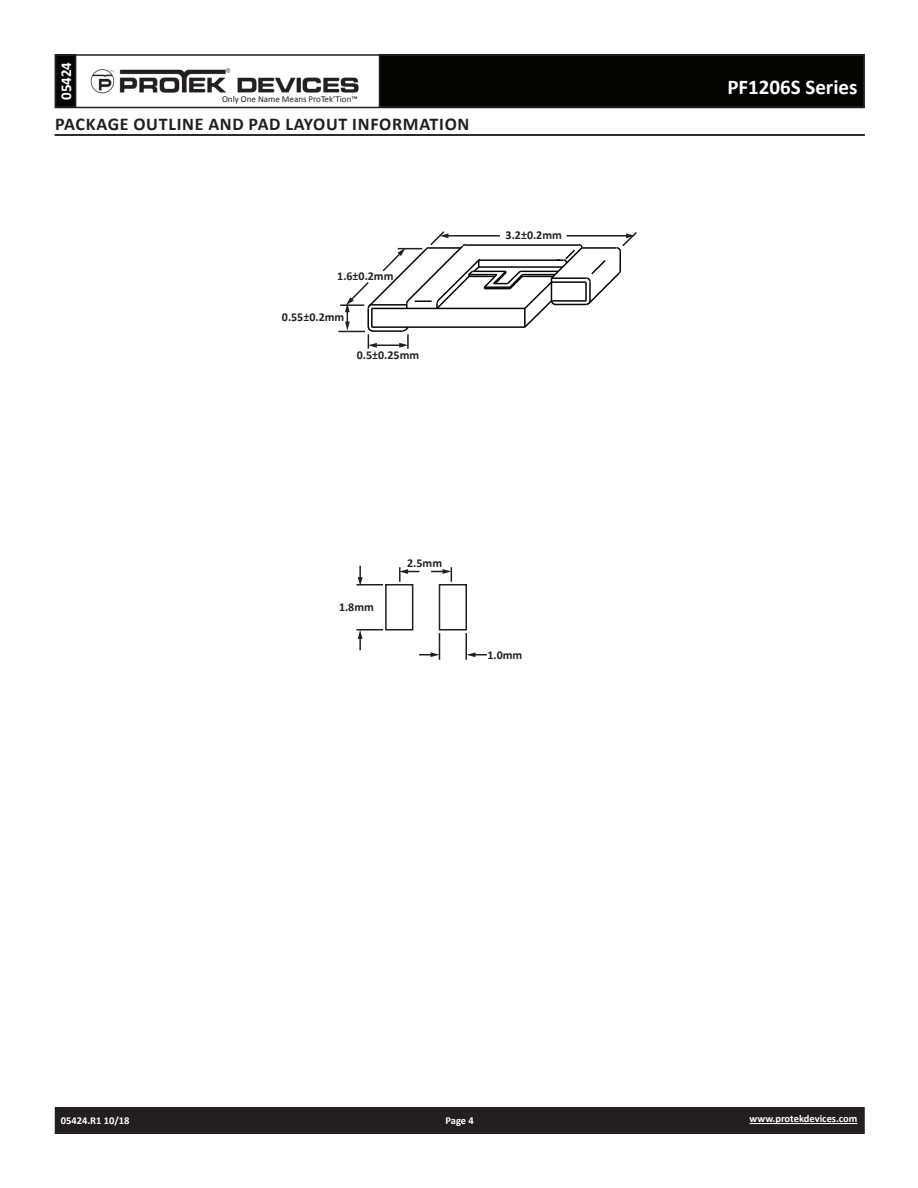
<style>
.page{position:relative;width:918px;height:1188px;background:#fff}
.page>*{position:absolute;margin:0;border:0;box-sizing:border-box;transform-origin:0 0}
.t1{font:700 21px "Calibri";color:#fff}
.t2{font:700 18px "Calibri";letter-spacing:.04em;color:#231f20}
.t3{font:700 15px "Calibri";color:#fff}
.t4{font:700 12px "Calibri";color:#231f20}
.t5{font:700 10.5px "Calibri";color:#fff}
.t6{font:9px "Calibri";color:#231f20}
</style>
<div class="page">
<div style="left:56px;top:1108px;width:808px;height:25px;background:#231f20"></div>
<div style="left:55px;top:1107px;width:810px;height:27px;border:2px solid #231f20"></div>
<div style="left:56px;top:55px;width:20px;height:52px;background:#040503"></div>
<div style="left:55px;top:54px;width:21px;height:54px;border:2px solid #231f20"></div>
<div style="left:380px;top:55px;width:484px;height:52px;background:#040503"></div>
<div style="left:55px;top:54px;width:810px;height:54px;border:2px solid #231f20"></div>
<img style="left:90px;top:68px;width:269px;height:26px">
<hr style="left:750px;top:1123px;width:107px;height:1px;background:#fff">
<hr style="left:55px;top:134px;width:810px;height:2px;background:#231f20">
<div style="left:385px;top:584px;width:28px;height:47px;border:2px solid #231f20"></div>
<div style="left:439px;top:584px;width:28px;height:47px;border:2px solid #231f20"></div>
<svg style="left:399px;top:567px;width:20px;height:15px"></svg>
<svg style="left:431px;top:567px;width:21px;height:15px"></svg>
<hr style="left:356px;top:584px;width:27px;height:2px;background:#231f20">
<hr style="left:356px;top:629px;width:27px;height:2px;background:#231f20">
<svg style="left:419px;top:633px;width:21px;height:27px"></svg>
<svg style="left:466px;top:633px;width:21px;height:27px"></svg>
<svg style="left:358px;top:630px;width:5px;height:20px"></svg>
<svg style="left:358px;top:566px;width:5px;height:20px"></svg>
<svg style="left:338px;top:231px;width:299px;height:118px"></svg>
<p class="t3" style="left:56px;top:100px;width:40px;rotate:-90deg">05424</p>
<p class="t6" style="left:222px;top:93px;width:137px">Only One Name Means ProTek’Tion™</p>
<h2 class="t2" style="left:55px;top:112px;width:416px">PACKAGE OUTLINE AND PAD LAYOUT INFORMATION</h2>
<p class="t4" style="left:337px;top:268px;width:58px">1.6±0.2mm</p>
<p class="t4" style="left:282px;top:309px;width:64px">0.55±0.2mm</p>
<p class="t4" style="left:357px;top:347px;width:64px">0.5±0.25mm</p>
<p class="t4" style="left:506px;top:227px;width:58px">3.2±0.2mm</p>
<p class="t4" style="left:339px;top:599px;width:36px">1.8mm</p>
<p class="t4" style="left:407px;top:556px;width:36px">2.5mm</p>
<p class="t4" style="left:487px;top:647px;width:36px">1.0mm</p>
<h1 class="t1" style="left:727px;top:74px;width:132px">PF1206S Series</h1>
<p class="t5" style="left:61px;top:1114px;width:70px">05424.R1 10/18</p>
<p class="t5" style="left:446px;top:1114px;width:30px">Page 4</p>
<p class="t5" style="left:750px;top:1112px;width:109px">www.protekdevices.com</p>
</div>
